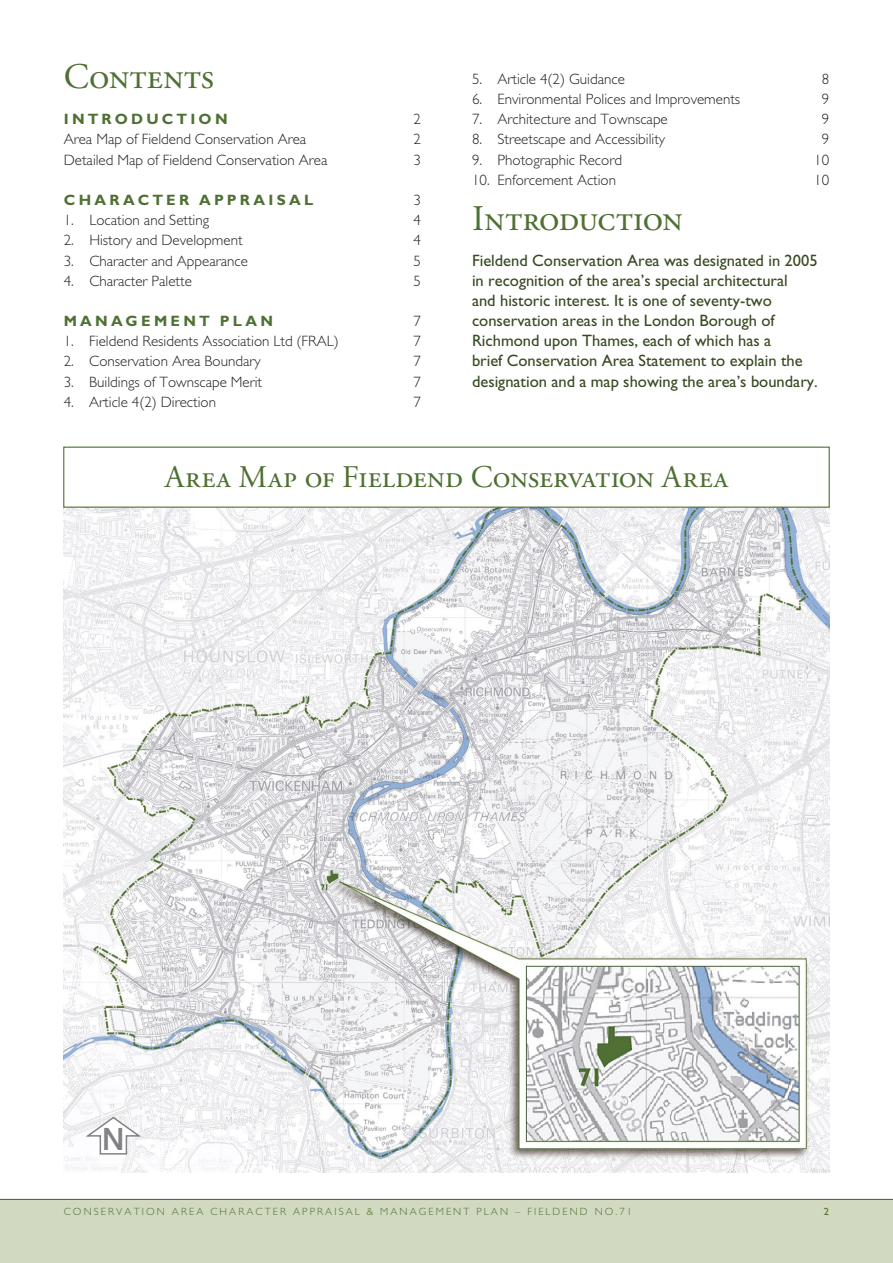
<style>
.page{position:relative;width:893px;height:1263px;background:#fff}
.page>*{position:absolute;margin:0;border:0;box-sizing:border-box;transform-origin:0 0}
.t1{font:36px "Adobe Garamond Regular SC";color:#4f7033}
.t2{font:31.5px "Adobe Garamond Regular SC";color:#4f7033}
.t3{font:500 30.9px "Helvetica Neue";color:#808285}
.t4{font:16.5px/20.2px "Gill Sans";color:#374a21}
.t5{font:300 15px "Gill Sans";color:#231f20}
.t6{font:700 15px "Gill Sans";letter-spacing:.215em;color:#4f7033}
.t7{font:300 10.5px "Gill Sans";letter-spacing:.2em;color:#4f7033}
.t8{font:10.5px "Gill Sans";color:#4f7033}
</style>
<div class="page">
<div style="left:0;top:1199px;width:893px;height:64px;background:#d1d9c0"></div>
<hr style="left:0;top:1199px;width:893px;height:1px;background:#4f7033">
<img style="left:64px;top:508px;width:765px;height:664px">
<div style="left:63px;top:447px;width:767px;height:61px;border:1px solid #4f7033"></div>
<svg style="left:86px;top:1116px;width:56px;height:39px"></svg>
<h1 class="t1" style="left:64px;top:58px;width:152px">Contents</h1>
<p class="t6" style="left:64px;top:110px;width:165px">I NTRODUCTION</p>
<p class="t5" style="left:413px;top:111px;width:9px">2</p>
<p class="t5" style="left:64px;top:131px;width:244px">Area Map of Fieldend Conservation Area</p>
<p class="t5" style="left:413px;top:131px;width:9px">2</p>
<p class="t5" style="left:64px;top:151px;width:265px">Detailed Map of Fieldend Conservation Area</p>
<p class="t5" style="left:413px;top:151px;width:9px">3</p>
<p class="t6" style="left:64px;top:191px;width:249px">C HARACTER APPRAISAL</p>
<p class="t5" style="left:413px;top:192px;width:9px">3</p>
<p class="t5" style="left:64px;top:212px;width:147px">1. Location and Setting</p>
<p class="t5" style="left:413px;top:212px;width:9px">4</p>
<p class="t5" style="left:64px;top:232px;width:180px">2. History and Development</p>
<p class="t5" style="left:413px;top:232px;width:9px">4</p>
<p class="t5" style="left:64px;top:252px;width:186px">3. Character and Appearance</p>
<p class="t5" style="left:413px;top:252px;width:9px">5</p>
<p class="t5" style="left:64px;top:272px;width:130px">4. Character Palette</p>
<p class="t5" style="left:413px;top:272px;width:9px">5</p>
<p class="t6" style="left:64px;top:312px;width:211px">M ANAGEMENT PL AN</p>
<p class="t5" style="left:413px;top:313px;width:9px">7</p>
<p class="t5" style="left:64px;top:333px;width:276px">1. Fieldend Residents Association Ltd (FRAL)</p>
<p class="t5" style="left:413px;top:333px;width:9px">7</p>
<p class="t5" style="left:64px;top:353px;width:198px">2. Conservation Area Boundary</p>
<p class="t5" style="left:413px;top:353px;width:9px">7</p>
<p class="t5" style="left:64px;top:373px;width:200px">3. Buildings of Townscape Merit</p>
<p class="t5" style="left:413px;top:373px;width:9px">7</p>
<p class="t5" style="left:64px;top:393px;width:154px">4. Article 4(2) Direction</p>
<p class="t5" style="left:413px;top:393px;width:9px">7</p>
<p class="t5" style="left:472px;top:71px;width:154px">5. Article 4(2) Guidance</p>
<p class="t5" style="left:822px;top:71px;width:9px">8</p>
<p class="t5" style="left:472px;top:91px;width:270px">6. Environmental Polices and Improvements</p>
<p class="t5" style="left:822px;top:91px;width:9px">9</p>
<p class="t5" style="left:472px;top:111px;width:197px">7. Architecture and Townscape</p>
<p class="t5" style="left:822px;top:111px;width:9px">9</p>
<p class="t5" style="left:472px;top:131px;width:195px">8. Streetscape and Accessibility</p>
<p class="t5" style="left:822px;top:131px;width:9px">9</p>
<p class="t5" style="left:472px;top:151px;width:151px">9. Photographic Record</p>
<p class="t5" style="left:814px;top:151px;width:16px">10</p>
<p class="t5" style="left:472px;top:171px;width:146px">10. Enforcement Action</p>
<p class="t5" style="left:814px;top:171px;width:16px">10</p>
<h1 class="t1" style="left:472px;top:199px;width:213px">Introduction</h1>
<p class="t4" style="left:472px;top:250px;width:347px">Fieldend Conservation Area was designated in 2005 in recognition of the area’s special architectural<br>and historic interest. It is one of seventy-two conservation areas in the London Borough of Richmond upon Thames, each of which has a<br>brief Conservation Area Statement to explain the designation and a map showing the area’s boundary.</p>
<h2 class="t2" style="left:165px;top:460px;width:565px">Area Map of Fieldend Conservation Area</h2>
<h3 class="t3" style="left:102px;top:1121px;width:24px">N</h3>
<p class="t7" style="left:64px;top:1205px;width:337px">CONSERVATION AREA CHARACTER APPRAISAL &amp; Mana</p>
<p class="t7" style="left:419px;top:1205px;width:19px">gement</p>
<p class="t7" style="left:476px;top:1205px;width:16px">Plan</p>
<p class="t7" style="left:515px;top:1205px;width:119px">– FIELDEND No .71</p>
<p class="t8" style="left:824px;top:1205px;width:7px">2</p>
</div>
